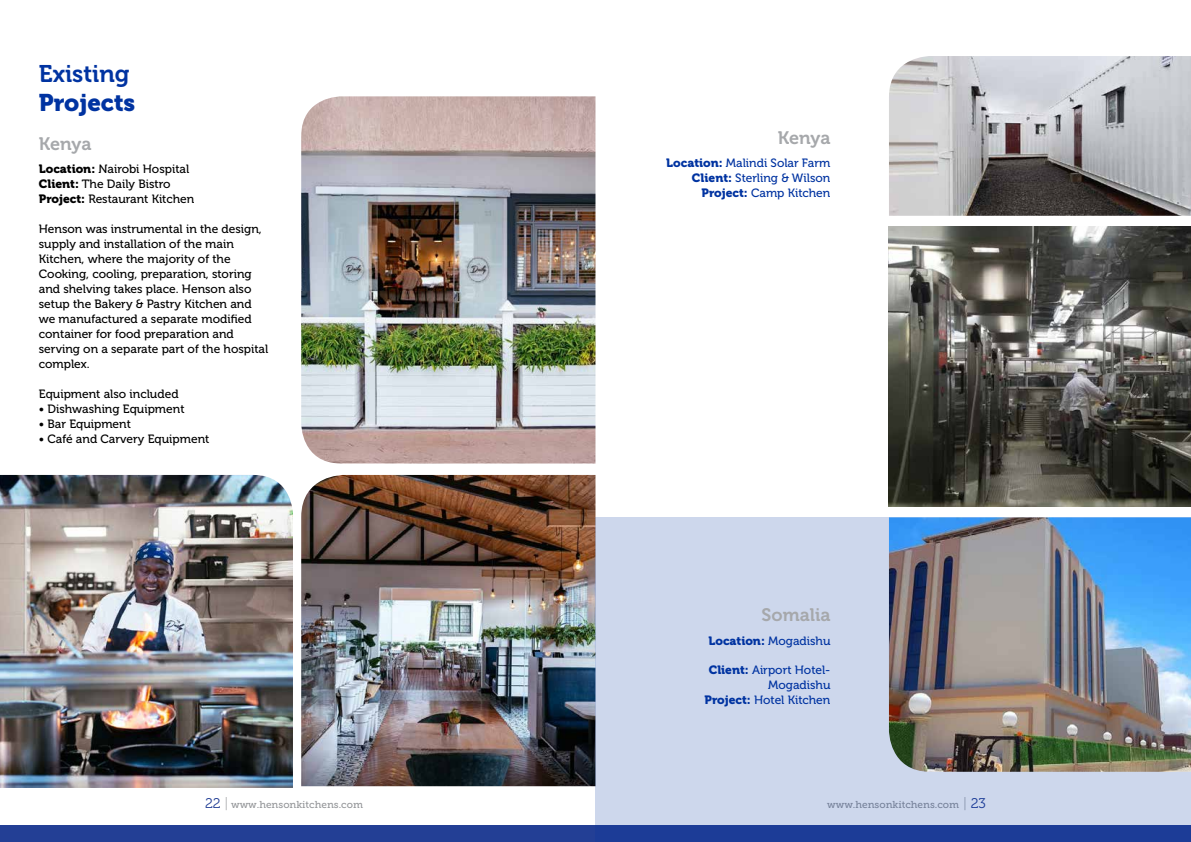
<style>
.page{position:relative;width:1191px;height:842px;background:#fff}
.page>*{position:absolute;margin:0;border:0;box-sizing:border-box;transform-origin:0 0}
.t1{font:24px "Museo 700";color:#0033a1}
.t2{font:24px "Museo 900";color:#0033a1}
.t3{font:18px "Museo 700";color:#a6a8ab}
.t4{font:12px/15px "Museo 500";color:#000}
.t5{font:12px/15px "Museo 500";color:#0033a1;text-align:right}
.t6{font:12px "Museo 900";color:#0033a1}
.t7{font:10px "Museo Slab 500";color:#939598}
.s1{font-family:"Museo 900"}
.s2{font-family:"Museo 500"}
.s3{font-family:"Museo 300";font-size:14px;color:#233f95}
.s4{font-family:"Museo 100";font-size:14px}
</style>
<div class="page">
<div style="left:0;top:824px;width:595px;height:18px;background:#233f95"></div>
<img style="left:0;top:475px;width:293px;height:313px">
<img style="left:301px;top:96px;width:294px;height:367px">
<img style="left:301px;top:475px;width:294px;height:311px">
<svg style="left:595px;top:517px;width:596px;height:325px;background:#bdc9e4"></svg>
<img style="left:889px;top:56px;width:302px;height:160px">
<img style="left:889px;top:517px;width:302px;height:255px">
<img style="left:889px;top:227px;width:302px;height:280px">
<h1 class="t1" style="left:39px;top:61px;width:92px">Existing</h1>
<h1 class="t2" style="left:39px;top:89px;width:98px">Projects</h1>
<h2 class="t3" style="left:39px;top:134px;width:54px">Kenya</h2>
<p class="t4" style="left:39px;top:162px;width:157px"><span class="s1">Location:</span> Nairobi Hospital<br><span class="s1">Client:</span> The Daily Bistro<br><span class="s1">Project:</span> Restaurant Kitchen</p>
<p class="t4" style="left:39px;top:222px;width:231px">Henson was instrumental in the design, supply and installation of the main Kitchen, where the majority of the Cooking, cooling, preparation, storing and shelving takes place. Henson also setup the Bakery &amp; Pastry Kitchen and we manufactured a separate modified container for food preparation and serving on a separate part of the hospital complex.</p>
<p class="t4" style="left:39px;top:386px;width:141px">Equipment also included</p>
<p class="t4" style="left:39px;top:401px;width:147px">• Dishwashing Equipment</p>
<p class="t4" style="left:39px;top:416px;width:94px">• Bar Equipment</p>
<p class="t4" style="left:39px;top:431px;width:172px">• Café and Carvery Equipment</p>
<h2 class="t3" style="left:778px;top:127px;width:54px">Kenya</h2>
<p class="t5" style="left:666px;top:156px;width:166px"><span class="s1">Location:</span> Malindi Solar Farm<br><span class="s1">Client:</span> Sterling &amp; Wilson<br><span class="s1">Project:</span> Camp Kitchen</p>
<h2 class="t3" style="left:761px;top:605px;width:70px">Somalia</h2>
<p class="t6" style="left:708px;top:634px;width:123px">Location: <span class="s2">Mogadishu</span></p>
<p class="t5" style="left:704px;top:662px;width:127px"><span class="s1">Client:</span> Airport Hotel-<br>Mogadishu<br><span class="s1">Project:</span> Hotel Kitchen</p>
<p class="t7" style="left:205px;top:799px;width:160px"><span class="s3">22</span> <span class="s4">|</span> www.hensonkitchens.com</p>
<p class="t7" style="left:827px;top:799px;width:160px">www.hensonkitchens.com <span class="s4">|</span> <span class="s3">23</span></p>
</div>
